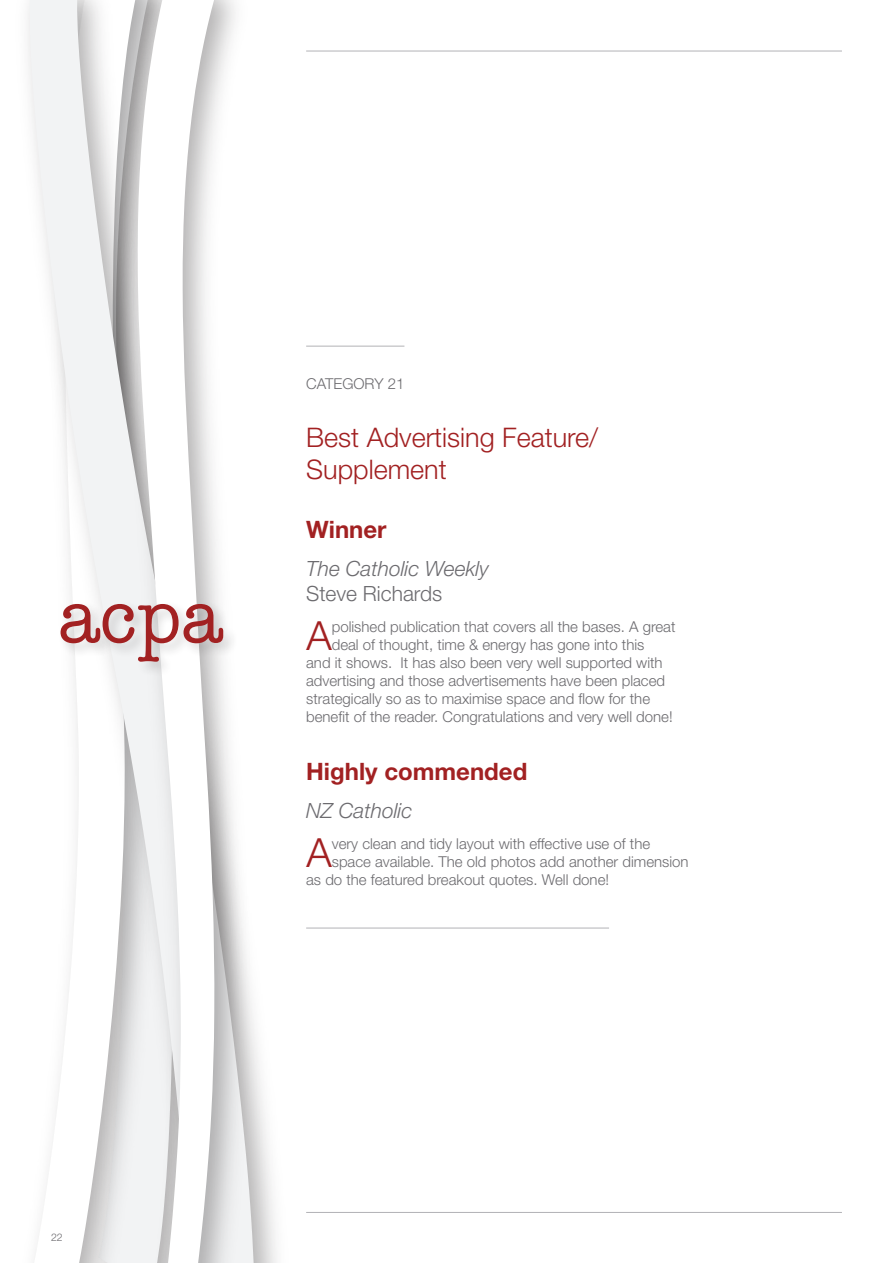
<style>
.page{position:relative;width:893px;height:1263px;background:#fff}
.page>*{position:absolute;margin:0;border:0;box-sizing:border-box;transform-origin:0 0}
._5_Comment{font:300 40.2px "Helvetica Neue LT Std";color:#a22122}
._6_Comment_line_unde{font:300 40.2px "Helvetica Neue LT Std";color:#a22122}
._2_Best_XX{font:300 27px/32.4px "Helvetica Neue LT Std";color:#a22122}
._3_WINNER{font:700 24px "Helvetica Neue LT Std";color:#a22122}
._4_Paper{font:italic 300 21px/25.2px "Helvetica Neue LT Std";color:#6c6b6f}
._5_Comment-2{font:300 15px "Helvetica Neue LT Std";color:#6c6b6f}
._6_Comment_line_unde-2{font:300 15px "Helvetica Neue LT Std";color:#6c6b6f}
._1_CATEGORY{font:300 15px "Helvetica Neue LT Std";color:#6c6b6f}
.t1{font:300 10.5px "Helvetica Neue LT Std";color:#6c6b6f}
.s1{font-style:normal}
</style>
<div class="page">
<svg style="left:29px;top:0;width:87px;height:1263px"></svg>
<img style="left:116px;top:0;width:144px;height:1263px">
<svg style="left:137px;top:0;width:79px;height:1263px"></svg>
<hr style="left:306px;top:51px;width:536px;height:1px;background:#b2b2b6">
<hr style="left:306px;top:1212px;width:536px;height:1px;background:#b2b2b6">
<hr style="left:306px;top:346px;width:98px;height:1px;background:#b2b2b6">
<hr style="left:306px;top:928px;width:303px;height:1px;background:#b2b2b6">
<div style="left:58px;top:601px;width:180px;height:76px;background:#231f20;opacity:.18"></div>
<svg style="left:61px;top:604px;width:162px;height:58px"></svg>
<p class="t1" style="left:51px;top:1231px;width:13px">22</p>
<p class="_1_CATEGORY" style="left:306px;top:374px;width:100px">CATEGORY 21</p>
<p class="_2_Best_XX" style="left:306px;top:421px;width:294px">Best Advertising Feature/<br>Supplement</p>
<p class="_3_WINNER" style="left:306px;top:514px;width:82px">Winner</p>
<p class="_4_Paper" style="left:306px;top:555px;width:184px">The Catholic Weekly<br><span class="s1">Steve Richards</span></p>
<p class="_5_Comment" style="left:306px;top:611px;width:27px">A</p>
<p class="_5_Comment-2" style="left:332px;top:617px;width:345px">polished publication that covers all the bases. A great</p>
<p class="_5_Comment-2" style="left:332px;top:635px;width:314px">deal of thought, time &amp; energy has gone into this</p>
<p class="_5_Comment-2" style="left:306px;top:653px;width:358px">and it shows. It has also been very well supported with</p>
<p class="_5_Comment-2" style="left:306px;top:671px;width:360px">advertising and those advertisements have been placed</p>
<p class="_5_Comment-2" style="left:306px;top:689px;width:345px">strategically so as to maximise space and flow for the</p>
<p class="_5_Comment-2" style="left:306px;top:707px;width:368px">benefit of the reader. Congratulations and very well done!</p>
<p class="_3_WINNER" style="left:306px;top:757px;width:223px">Highly commended</p>
<p class="_4_Paper" style="left:306px;top:798px;width:108px">NZ Catholic</p>
<p class="_6_Comment_line_unde" style="left:306px;top:828px;width:27px">A</p>
<p class="_6_Comment_line_unde-2" style="left:332px;top:835px;width:320px">very clean and tidy layout with effective use of the</p>
<p class="_6_Comment_line_unde-2" style="left:332px;top:853px;width:358px">space available. The old photos add another dimension</p>
<p class="_6_Comment_line_unde-2" style="left:306px;top:871px;width:304px">as do the featured breakout quotes. Well done!</p>
</div>
